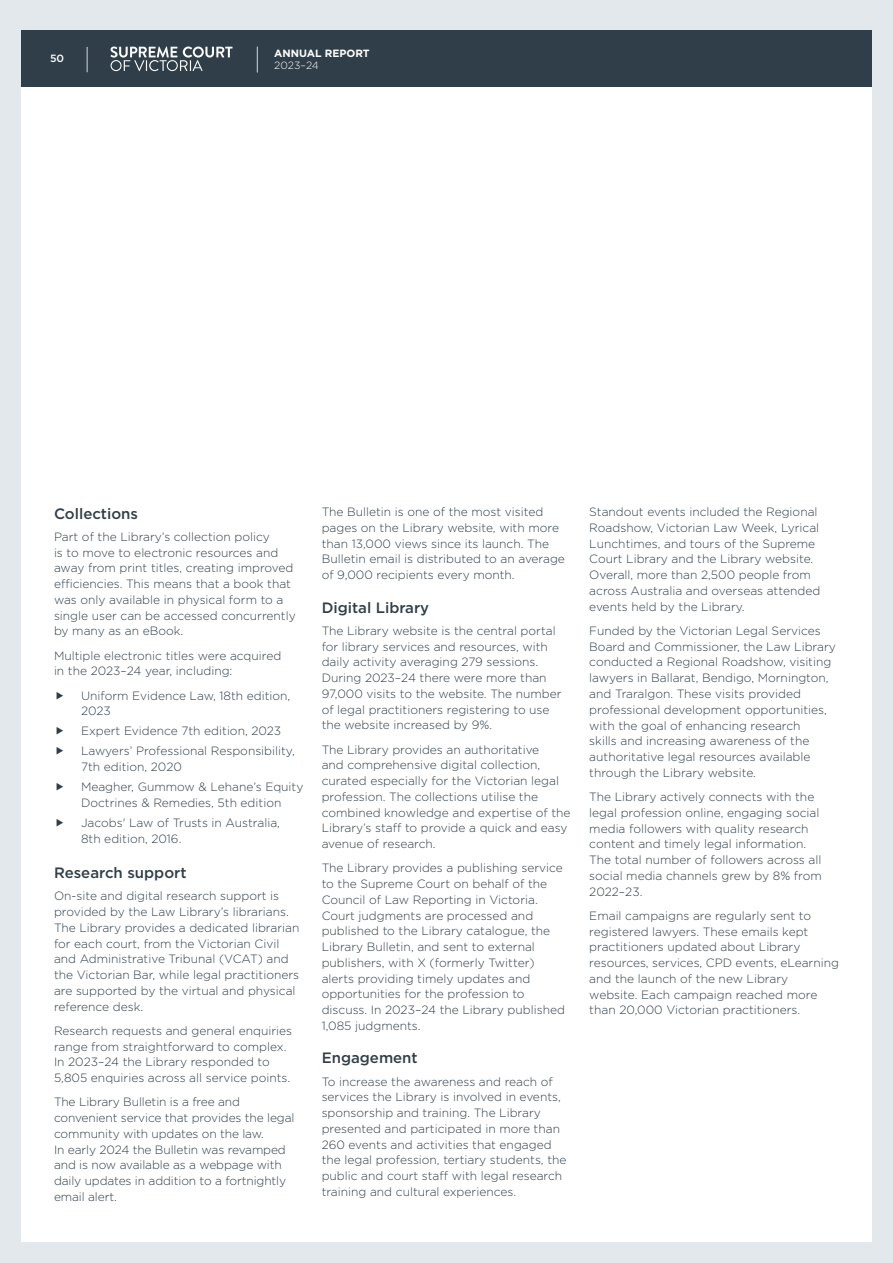
<style>
.page{position:relative;width:893px;height:1263px;background:#e2e8ec}
.page>*{position:absolute;margin:0;border:0;box-sizing:border-box;transform-origin:0 0}
.Grey2_H4__Space_After{font:500 15px "Gotham";color:#303e49}
.SCV_Body_Copy{font:300 12px/15.8px "Gotham";color:#303e49}
.SCV_Bullets{font:300 12px/15.8px "Gotham";color:#303e49}
.t1{font:700 10.5px "Gotham";color:#fff}
.t2{font:300 10.5px "Gotham";letter-spacing:-.005em;color:#fff}
.t3{font:500 10.5px "Gotham";color:#fff}
</style>
<div class="page">
<div style="left:21px;top:30px;width:851px;height:57px;background:#303e49"></div>
<div style="left:21px;top:87px;width:851px;height:1155px;background:#fff"></div>
<svg style="left:111px;top:47px;width:121px;height:24px"></svg>
<svg style="left:87px;top:47px;width:1px;height:25px"></svg>
<svg style="left:257px;top:47px;width:1px;height:25px"></svg>
<p class="t3" style="left:50px;top:52px;width:16px">50</p>
<p class="t1" style="left:274px;top:47px;width:97px">ANNUAL REPORT</p>
<p class="t2" style="left:274px;top:59px;width:46px">2023–24</p>
<h4 class="Grey2_H4__Space_After" style="left:54px;top:503px;width:86px">Collections</h4>
<p class="SCV_Body_Copy" style="left:54px;top:528px;width:243px">Part of the Library’s collection policy<br>is to move to electronic resources and away from print titles, creating improved efficiencies. This means that a book that was only available in physical form to a single user can be accessed concurrently by many as an eBook.</p>
<p class="SCV_Body_Copy" style="left:54px;top:647px;width:229px">Multiple electronic titles were acquired in the 2023–24 year, including:</p>
<p class="SCV_Bullets" style="left:81px;top:687px;width:211px">Uniform Evidence Law, 18th edition,<br>2023</p>
<p class="SCV_Bullets" style="left:81px;top:723px;width:202px">Expert Evidence 7th edition, 2023</p>
<p class="SCV_Bullets" style="left:81px;top:743px;width:215px">Lawyers’ Professional Responsibility,<br>7th edition, 2020</p>
<p class="SCV_Bullets" style="left:81px;top:779px;width:224px">Meagher, Gummow &amp; Lehane’s Equity<br>Doctrines &amp; Remedies, 5th edition</p>
<p class="SCV_Bullets" style="left:81px;top:814px;width:200px">Jacobs' Law of Trusts in Australia,<br>8th edition, 2016.</p>
<h4 class="Grey2_H4__Space_After" style="left:54px;top:863px;width:134px">Research support</h4>
<p class="SCV_Body_Copy" style="left:54px;top:888px;width:247px">On-site and digital research support is provided by the Law Library’s librarians.<br>The Library provides a dedicated librarian for each court, from the Victorian Civil and Administrative Tribunal (VCAT) and the Victorian Bar, while legal practitioners are supported by the virtual and physical reference desk.</p>
<p class="SCV_Body_Copy" style="left:54px;top:1022px;width:240px">Research requests and general enquiries range from straightforward to complex.<br>In 2023–24 the Library responded to 5,805 enquiries across all service points.</p>
<p class="SCV_Body_Copy" style="left:54px;top:1094px;width:242px">The Library Bulletin is a free and convenient service that provides the legal community with updates on the law.<br>In early 2024 the Bulletin was revamped and is now available as a webpage with daily updates in addition to a fortnightly email alert.</p>
<p class="SCV_Body_Copy" style="left:322px;top:504px;width:245px">The Bulletin is one of the most visited pages on the Library website, with more than 13,000 views since its launch. The Bulletin email is distributed to an average of 9,000 recipients every month.</p>
<h4 class="Grey2_H4__Space_After" style="left:322px;top:598px;width:109px">Digital Library</h4>
<p class="SCV_Body_Copy" style="left:322px;top:622px;width:242px">The Library website is the central portal for library services and resources, with daily activity averaging 279 sessions.<br>During 2023–24 there were more than 97,000 visits to the website. The number of legal practitioners registering to use the website increased by 9%.</p>
<p class="SCV_Body_Copy" style="left:322px;top:741px;width:250px">The Library provides an authoritative<br>and comprehensive digital collection, curated especially for the Victorian legal profession. The collections utilise the combined knowledge and expertise of the Library’s staff to provide a quick and easy avenue of research.</p>
<p class="SCV_Body_Copy" style="left:322px;top:860px;width:245px">The Library provides a publishing service to the Supreme Court on behalf of the Council of Law Reporting in Victoria.<br>Court judgments are processed and published to the Library catalogue, the Library Bulletin, and sent to external publishers, with X (formerly Twitter) alerts providing timely updates and opportunities for the profession to discuss. In 2023–24 the Library published 1,085 judgments.</p>
<h4 class="Grey2_H4__Space_After" style="left:322px;top:1048px;width:98px">Engagement</h4>
<p class="SCV_Body_Copy" style="left:322px;top:1073px;width:246px">To increase the awareness and reach of services the Library is involved in events, sponsorship and training. The Library presented and participated in more than 260 events and activities that engaged the legal profession, tertiary students, the public and court staff with legal research training and cultural experiences.</p>
<p class="SCV_Body_Copy" style="left:589px;top:504px;width:232px">Standout events included the Regional Roadshow, Victorian Law Week, Lyrical Lunchtimes, and tours of the Supreme Court Library and the Library website.<br>Overall, more than 2,500 people from across Australia and overseas attended events held by the Library.</p>
<p class="SCV_Body_Copy" style="left:589px;top:622px;width:248px">Funded by the Victorian Legal Services Board and Commissioner, the Law Library conducted a Regional Roadshow, visiting lawyers in Ballarat, Bendigo, Mornington, and Traralgon. These visits provided professional development opportunities, with the goal of enhancing research<br>skills and increasing awareness of the authoritative legal resources available through the Library website.</p>
<p class="SCV_Body_Copy" style="left:589px;top:788px;width:234px">The Library actively connects with the legal profession online, engaging social media followers with quality research content and timely legal information.<br>The total number of followers across all social media channels grew by 8% from 2022–23.</p>
<p class="SCV_Body_Copy" style="left:589px;top:907px;width:251px">Email campaigns are regularly sent to registered lawyers. These emails kept practitioners updated about Library resources, services, CPD events, eLearning and the launch of the new Library website. Each campaign reached more than 20,000 Victorian practitioners.</p>
</div>
